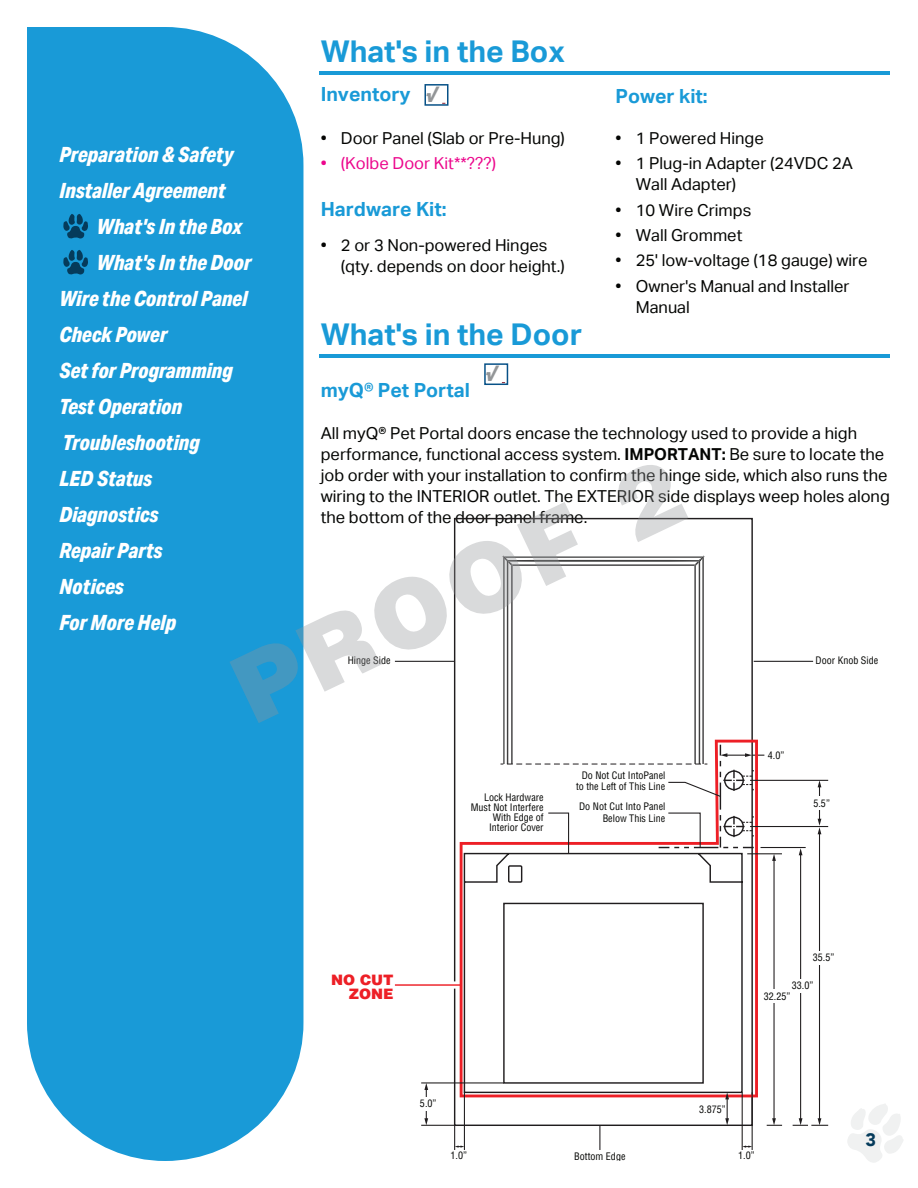
<style>
.page{position:relative;width:918px;height:1188px;background:#fff}
.page>*{position:absolute;margin:0;border:0;box-sizing:border-box;transform-origin:0 0}
.t1{font:700 30px "Aktiv Grotesk";color:#199ad7}
.t2{font:italic 800 21px "Aktiv Grotesk Cd";color:#fff}
.t3{font:italic 800 21px "Aktiv Grotesk Cd";color:#939698}
.t4{font:700 19.5px "Aktiv Grotesk";color:#199ad7}
.t5{font:900 18px "Avenir";color:#053b5b}
.t6{font:16.5px/21px "Aktiv Grotesk";color:#040503}
.t7{font:16.5px "Aktiv Grotesk";color:#ec068c}
.t8{font:900 14.4px/14.4px "Helvetica LT Std";color:#ed1f26;text-align:right}
.t9{font:condensed 10.05px/10.1px "Helvetica LT Std";color:#040503;text-align:right}
.s1{font-weight:700}
</style>
<div class="page">
<svg style="left:847px;top:1104px;width:56px;height:59px"></svg>
<div style="left:27px;top:27px;width:276px;height:1134px;background:#199ad7"></div>
<svg style="left:63px;top:214px;width:25px;height:25px"></svg>
<svg style="left:63px;top:250px;width:25px;height:25px"></svg>
<svg style="left:460px;top:855px;width:298px;height:242px"></svg>
<hr style="left:750px;top:826px;width:78px;height:1px;background:#201d1e">
<hr style="left:761px;top:847px;width:45px;height:1px;background:#201d1e">
<hr style="left:747px;top:853px;width:35px;height:1px;background:#201d1e">
<hr style="left:819px;top:833px;width:1px;height:287px;background:#201d1e">
<hr style="left:800px;top:854px;width:1px;height:266px;background:#201d1e">
<svg style="left:799px;top:848px;width:4px;height:7px"></svg>
<hr style="left:773px;top:860px;width:2px;height:260px;background:#201d1e">
<svg style="left:767px;top:1118px;width:15px;height:8px"></svg>
<svg style="left:772px;top:854px;width:4px;height:7px"></svg>
<hr style="left:426px;top:1089px;width:1px;height:31px;background:#201d1e">
<svg style="left:424px;top:1118px;width:4px;height:7px"></svg>
<svg style="left:424px;top:1083px;width:4px;height:7px"></svg>
<hr style="left:421px;top:1125px;width:34px;height:1px;background:#201d1e">
<hr style="left:421px;top:1082px;width:83px;height:1px;background:#201d1e">
<hr style="left:819px;top:786px;width:1px;height:34px;background:#201d1e">
<svg style="left:818px;top:819px;width:3px;height:15px"></svg>
<svg style="left:818px;top:781px;width:3px;height:6px"></svg>
<hr style="left:750px;top:780px;width:78px;height:1px;background:#201d1e">
<div style="left:766px;top:990px;width:18px;height:13px;background:#fff"></div>
<div style="left:795px;top:980px;width:18px;height:13px;background:#fff"></div>
<div style="left:811px;top:951px;width:18px;height:13px;background:#fff"></div>
<div style="left:811px;top:797px;width:18px;height:13px;background:#fff"></div>
<hr style="left:395px;top:984px;width:66px;height:2px;background:#ed1f26">
<hr style="left:464px;top:1092px;width:1px;height:58px;background:#201d1e">
<svg style="left:454px;top:1126px;width:10px;height:24px"></svg>
<hr style="left:752px;top:1092px;width:1px;height:58px;background:#201d1e">
<hr style="left:742px;top:1092px;width:1px;height:58px;background:#201d1e">
<svg style="left:742px;top:1146px;width:10px;height:2px"></svg>
<svg style="left:599px;top:1125px;width:1px;height:25px"></svg>
<svg style="left:793px;top:1118px;width:35px;height:8px"></svg>
<hr style="left:754px;top:661px;width:59px;height:1px;background:#201d1e">
<div style="left:416px;top:1097px;width:17px;height:13px;background:#fff"></div>
<svg style="left:725px;top:1092px;width:4px;height:33px"></svg>
<div style="left:425px;top:84px;width:23px;height:22px;border:2px solid #075187"></div>
<hr style="left:320px;top:71px;width:570px;height:4px;background:#199ad7">
<div style="left:484px;top:363px;width:24px;height:22px;border:2px solid #075187"></div>
<hr style="left:320px;top:355px;width:570px;height:3px;background:#199ad7">
<svg style="left:230px;top:465px;width:534px;height:390px"></svg>
<p class="t2" style="left:59px;top:140px;width:176px">Preparation &amp; Safety</p>
<p class="t2" style="left:59px;top:176px;width:168px">Installer Agreement</p>
<p class="t2" style="left:97px;top:212px;width:147px">What's In the Box</p>
<p class="t2" style="left:97px;top:248px;width:156px">What's In the Door</p>
<p class="t2" style="left:59px;top:284px;width:190px">Wire the Control Panel</p>
<p class="t2" style="left:59px;top:320px;width:109px">Check Power</p>
<p class="t2" style="left:59px;top:356px;width:175px">Set for Programming</p>
<p class="t2" style="left:59px;top:392px;width:124px">Test Operation</p>
<p class="t2" style="left:63px;top:428px;width:138px">Troubleshooting</p>
<p class="t2" style="left:59px;top:464px;width:94px">LED Status</p>
<p class="t2" style="left:59px;top:500px;width:101px">Diagnostics</p>
<p class="t2" style="left:59px;top:536px;width:105px">Repair Parts</p>
<p class="t2" style="left:59px;top:572px;width:66px">Notices</p>
<p class="t2" style="left:59px;top:608px;width:119px">For More Help</p>
<h1 class="t1" style="left:321px;top:31px;width:246px">What's in the Box</h1>
<p class="t4" style="left:321px;top:81px;width:92px">Inventory</p>
<p class="t6" style="left:321px;top:127px;width:246px">• Door Panel (Slab or Pre-Hung)</p>
<p class="t7" style="left:321px;top:152px;width:177px">• (Kolbe Door Kit**???)</p>
<p class="t4" style="left:321px;top:196px;width:127px">Hardware Kit:</p>
<p class="t6" style="left:341px;top:233px;width:225px;text-indent:-20px">• 2 or 3 Non-powered Hinges (qty. depends on door height.)</p>
<p class="t3" style="left:426px;top:80px;width:13px">√</p>
<p class="t4" style="left:616px;top:83px;width:94px">Power kit:</p>
<p class="t6" style="left:616px;top:127px;width:150px">• 1 Powered Hinge</p>
<p class="t6" style="left:636px;top:152px;width:219px;text-indent:-20px">• 1 Plug-in Adapter (24VDC 2A<br>Wall Adapter)</p>
<p class="t6" style="left:616px;top:199px;width:137px">• 10 Wire Crimps</p>
<p class="t6" style="left:616px;top:224px;width:128px">• Wall Grommet</p>
<p class="t6" style="left:616px;top:249px;width:254px">• 25' low-voltage (18 gauge) wire</p>
<p class="t6" style="left:636px;top:275px;width:215px;text-indent:-20px">• Owner's Manual and Installer<br>Manual</p>
<h1 class="t1" style="left:321px;top:314px;width:263px">What's in the Door</h1>
<p class="t3" style="left:486px;top:360px;width:13px">√</p>
<p class="t4" style="left:321px;top:377px;width:151px">myQ® Pet Portal</p>
<p class="t6" style="left:321px;top:422px;width:571px">All myQ® Pet Portal doors encase the technology used to provide a high performance, functional access system. <span class="s1">IMPORTANT:</span> Be sure to locate the job order with your installation to confirm the hinge side, which also runs the wiring to the INTERIOR outlet. The EXTERIOR side displays weep holes along the bottom of the door panel frame.</p>
<p class="t9" style="left:348px;top:656px;width:44px">Hinge Side</p>
<p class="t9" style="left:816px;top:656px;width:64px">Door Knob Side</p>
<p class="t9" style="left:471px;top:793px;width:74px">Lock Hardware<br>Must Not Interfere<br>With Edge of<br>Interior Cover</p>
<p class="t9" style="left:576px;top:770px;width:91px;line-height:11.6px;text-align:center">Do Not Cut IntoPanel to the Left of This Line</p>
<p class="t9" style="left:579px;top:802px;width:88px;line-height:11.6px">Do Not Cut Into Panel<br>Below This Line</p>
<p class="t9" style="left:768px;top:751px;width:18px">4.0”</p>
<p class="t9" style="left:813px;top:799px;width:18px">5.5”</p>
<p class="t8" style="left:331px;top:973px;width:64px">NO CUT<br>ZONE</p>
<p class="t9" style="left:813px;top:953px;width:23px">35.5”</p>
<p class="t9" style="left:792px;top:981px;width:23px">33.0”</p>
<p class="t9" style="left:764px;top:992px;width:28px">32.25”</p>
<p class="t9" style="left:420px;top:1099px;width:18px">5.0”</p>
<p class="t9" style="left:699px;top:1105px;width:28px">3.875”</p>
<p class="t9" style="left:450px;top:1151px;width:18px">1.0”</p>
<p class="t9" style="left:738px;top:1151px;width:18px">1.0”</p>
<p class="t9" style="left:574px;top:1152px;width:53px">Bottom Edge</p>
<p class="t5" style="left:865px;top:1128px;width:12px">3</p>
</div>
